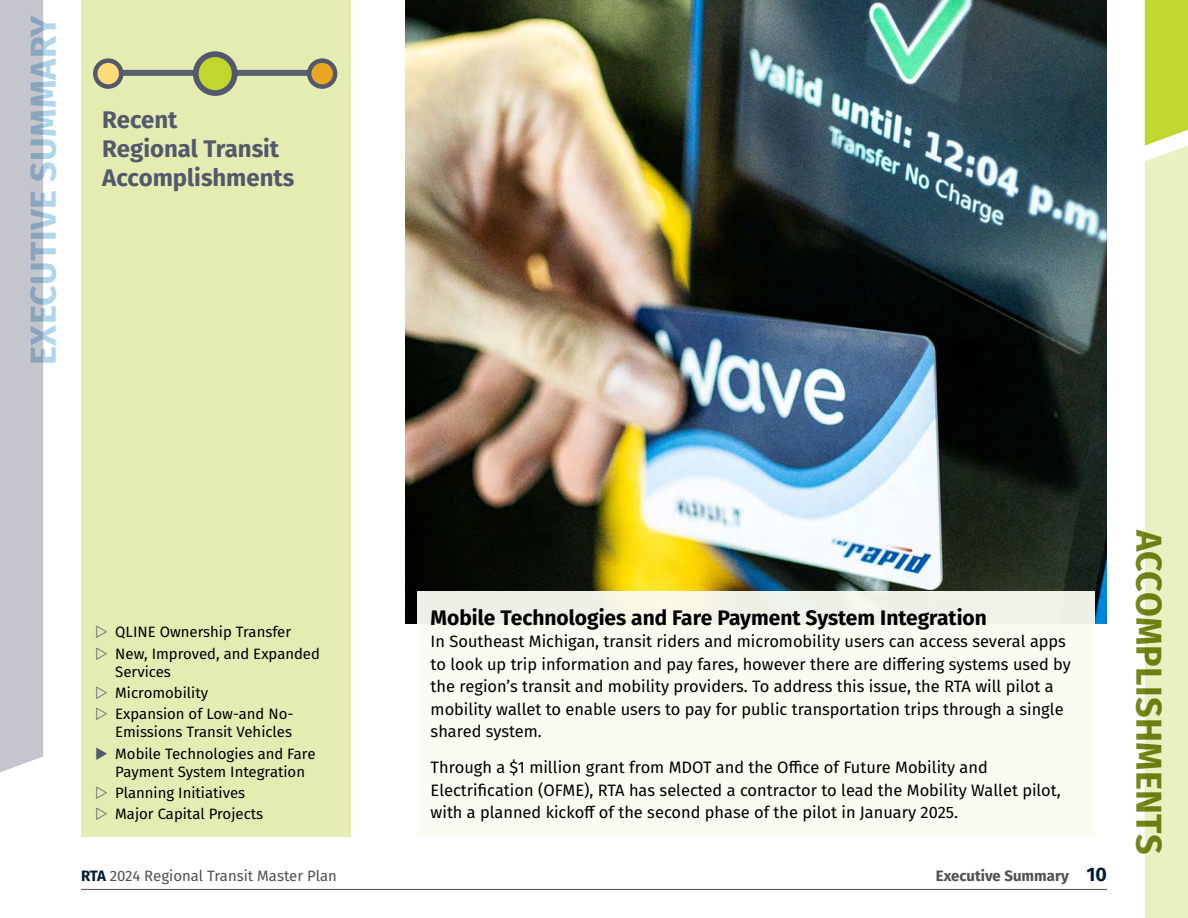
<style>
.page{position:relative;width:1188px;height:918px;background:#fff}
.page>*{position:absolute;margin:0;border:0;box-sizing:border-box;transform-origin:0 0}
.t1{font:700 36px "Fira Sans";letter-spacing:.01em;color:#b1d6ec}
.t2{font:700 36px "Fira Sans";letter-spacing:.01em;color:#748718}
.t3{font:700 24px/28.8px "Fira Sans";color:#53596c}
.t4{font:700 21px "Fira Sans";color:#000}
.t5{font:16.5px/22.5px "Fira Sans";color:#000}
.t6{font:15px/21.3px "Fira Sans";color:#000}
.t7{font:15px "Fira Sans";color:#4f5052}
.t8{font:700 15px "Fira Sans";color:#4f5052}
.s1{font-weight:700;color:#001c33}
.s2{font-size:19.5px;color:#001c33}
</style>
<div class="page">
<div style="left:81px;top:0;width:270px;height:837px;background:#e4ecae"></div>
<div style="left:95px;top:70px;width:240px;height:6px;background:#5a606f"></div>
<svg style="left:95px;top:61px;width:26px;height:26px"></svg>
<div style="left:93px;top:58px;width:30px;height:31px;border:4px solid #53596c;border-radius:50%"></div>
<svg style="left:309px;top:61px;width:26px;height:26px"></svg>
<div style="left:307px;top:58px;width:30px;height:31px;border:4px solid #53596c;border-radius:50%"></div>
<div style="left:196px;top:54px;width:39px;height:39px;background:#c1d72f;border-radius:50%"></div>
<div style="left:193px;top:51px;width:45px;height:45px;border:6px solid #53596c;border-radius:50%"></div>
<hr style="left:81px;top:889px;width:1026px;height:1px;background:#4f5052">
<div style="left:0;top:0;width:43px;height:772px;background:#c4c5cd"></div>
<svg style="left:1145px;top:0;width:43px;height:918px"></svg>
<img style="left:405px;top:0;width:702px;height:624px">
<div style="left:417px;top:591px;width:678px;height:246px;background:#fafbf2"></div>
<h1 class="t1" style="left:13px;top:365px;width:352px;rotate:-90deg">EXECUTIVE SUMMARY</h1>
<h2 class="t3" style="left:102px;top:104px;width:194px">Recent<br>Regional Transit<br>Accomplishments</h2>
<p class="t6" style="left:115px;top:621px;width:206px">QLINE Ownership Transfer<br>New, Improved, and Expanded</p>
<p class="t6" style="left:115px;top:660px;width:180px">Services<br>Micromobility<br>Expansion of Low-and No-</p>
<p class="t6" style="left:115px;top:721px;width:202px">Emissions Transit Vehicles<br>Mobile Technologies and Fare</p>
<p class="t6" style="left:115px;top:760px;width:191px">Payment System Integration<br>Planning Initiatives<br>Major Capital Projects</p>
<p class="t7" style="left:81px;top:864px;width:257px"><span class="s1">RTA</span> 2024 Regional Transit Master Plan</p>
<h4 class="t4" style="left:431px;top:600px;width:558px">Mobile Technologies and Fare Payment System Integration</h4>
<p class="t5" style="left:431px;top:630px;width:642px">In Southeast Michigan, transit riders and micromobility users can access several apps to look up trip information and pay fares, however there are differing systems used by the region’s transit and mobility providers. To address this issue, the RTA will pilot a mobility wallet to enable users to pay for public transportation trips through a single shared system.</p>
<p class="t5" style="left:431px;top:756px;width:632px">Through a $1 million grant from MDOT and the Office of Future Mobility and<br>Electrification (OFME), RTA has selected a contractor to lead the Mobility Wallet pilot, with a planned kickoff of the second phase of the pilot in January 2025.</p>
<p class="t8" style="left:936px;top:863px;width:173px">Executive Summary <span class="s2">10</span></p>
<h1 class="t2" style="left:1179px;top:530px;width:326px;rotate:90deg">ACCOMPLISHMENTS</h1>
</div>
